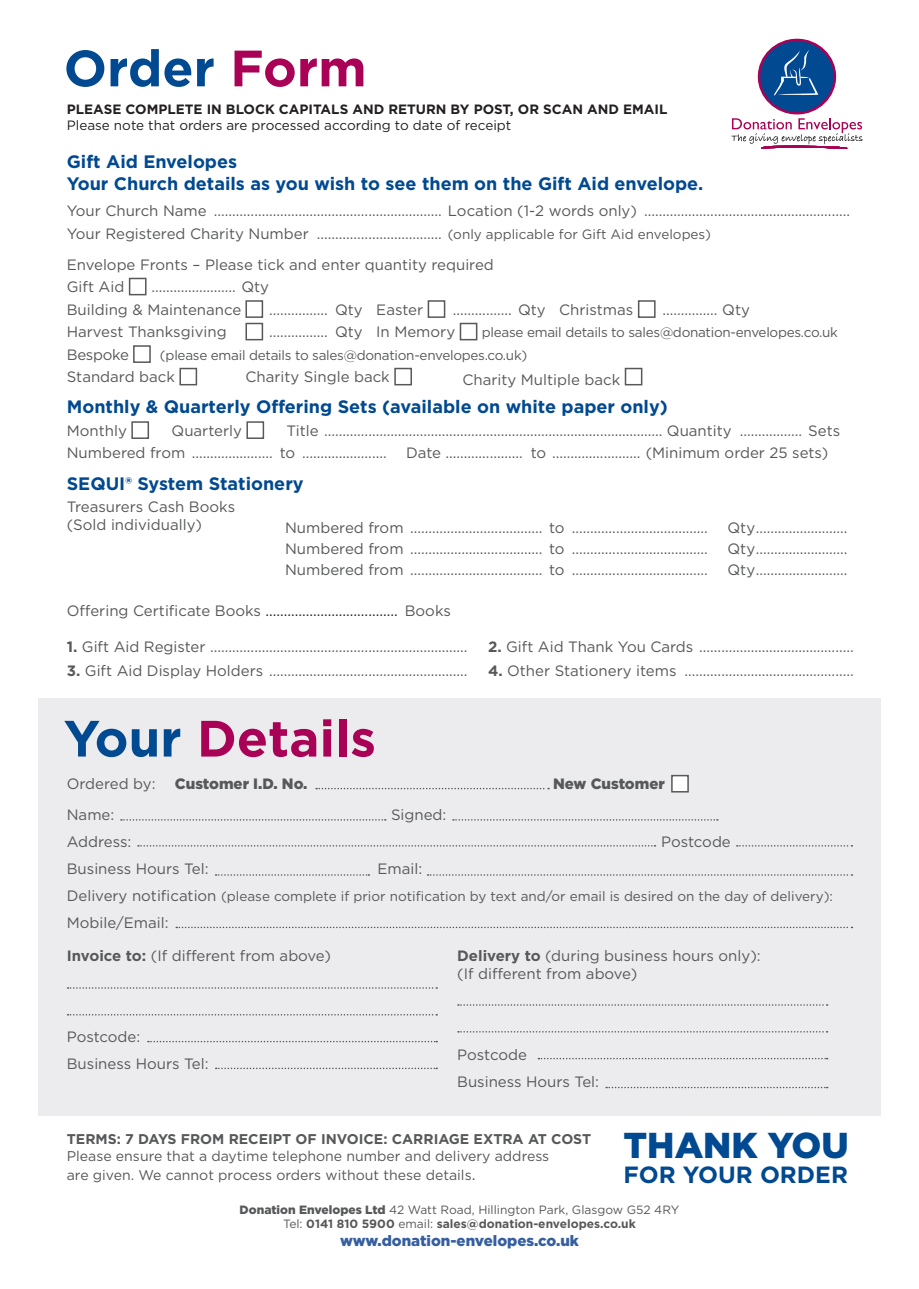
<style>
.page{position:relative;width:919px;height:1289px;background:#fff}
.page>*{position:absolute;margin:0;border:0;box-sizing:border-box;transform-origin:0 0}
.t1{font:700 51px "Gotham";color:#a90156}
.t2{font:700 51px "Gotham";color:#014990}
.t3{font:900 36px "Gotham";color:#014990}
.t4{font:700 23.4px "Gotham";color:#014990}
.t5{font:700 18px/21.6px "Gotham";color:#014990}
.t6{font:15px/22.5px "Gotham";color:#57585a}
.t7{font:15px "Gotham";color:#231f20}
.t8{font:900 15px "Gotham";color:#365fa0}
.t9{font:900 15px "Gotham";color:#57585a}
.t10{font:15px "Gotham";letter-spacing:-.02em;color:#57585a}
.t11{font:14.1px/18.8px "Gotham";color:#57585a}
.t12{font:700 14.1px "Gotham";color:#57585a}
.t13{font:13.5px "Gotham";letter-spacing:-.02em;color:#57585a}
.t14{font:13.5px "Gotham";color:#57585a}
.t15{font:700 13.5px "Gotham";color:#231f20}
.t16{font:13.5px "Gotham";color:#231f20}
.t17{font:12px/14.4px "Gotham";color:#57585a;text-align:center}
.s1{color:#a90156}
.s2{font-size:13.5px}
.s3{color:#57585a}
.s4{font-weight:700}
.s5{color:#014990}
.s6{font-size:15px}
.s7{font-size:15.6px}
.s8{font-weight:900}
</style>
<div class="page">
<div style="left:38px;top:698px;width:842px;height:417px;background:#ececee"></div>
<div style="left:129px;top:278px;width:17px;height:17px;border:2px solid #57585a"></div>
<div style="left:245px;top:300px;width:18px;height:18px;border:2px solid #57585a"></div>
<div style="left:427px;top:300px;width:18px;height:18px;border:2px solid #57585a"></div>
<div style="left:638px;top:300px;width:17px;height:18px;border:2px solid #57585a"></div>
<div style="left:245px;top:323px;width:18px;height:17px;border:2px solid #57585a"></div>
<div style="left:459px;top:323px;width:18px;height:17px;border:2px solid #57585a"></div>
<div style="left:133px;top:345px;width:18px;height:18px;border:2px solid #57585a"></div>
<div style="left:179px;top:368px;width:18px;height:17px;border:2px solid #57585a"></div>
<div style="left:394px;top:368px;width:18px;height:17px;border:2px solid #57585a"></div>
<div style="left:624px;top:368px;width:18px;height:17px;border:2px solid #57585a"></div>
<div style="left:131px;top:421px;width:18px;height:18px;border:2px solid #57585a"></div>
<div style="left:246px;top:421px;width:18px;height:18px;border:2px solid #57585a"></div>
<svg style="left:316px;top:787px;width:233px;height:2px"></svg>
<svg style="left:121px;top:819px;width:265px;height:1px"></svg>
<svg style="left:138px;top:845px;width:517px;height:1px"></svg>
<svg style="left:736px;top:845px;width:116px;height:1px"></svg>
<svg style="left:176px;top:926px;width:676px;height:2px"></svg>
<svg style="left:148px;top:1040px;width:289px;height:2px"></svg>
<svg style="left:538px;top:1057px;width:289px;height:2px"></svg>
<svg style="left:68px;top:987px;width:369px;height:1px"></svg>
<svg style="left:458px;top:1004px;width:369px;height:1px"></svg>
<svg style="left:216px;top:1067px;width:221px;height:2px"></svg>
<svg style="left:606px;top:1086px;width:221px;height:2px"></svg>
<svg style="left:68px;top:1014px;width:369px;height:1px"></svg>
<svg style="left:458px;top:1031px;width:369px;height:1px"></svg>
<svg style="left:215px;top:874px;width:154px;height:1px"></svg>
<svg style="left:427px;top:874px;width:425px;height:1px"></svg>
<svg style="left:453px;top:819px;width:264px;height:1px"></svg>
<div style="left:671px;top:774px;width:17px;height:18px;background:#fff;border:2px solid #57585a"></div>
<svg style="left:758px;top:39px;width:77px;height:75px"></svg>
<div style="left:757px;top:39px;width:79px;height:75px;border:1px solid #a90156;border-radius:50%"></div>
<div style="left:760px;top:41px;width:73px;height:71px;background:#014990;border-radius:50%"></div>
<svg style="left:773px;top:49px;width:45px;height:47px"></svg>
<svg style="left:731px;top:118px;width:131px;height:31px"></svg>
<h1 class="t2" style="left:64px;top:34px;width:304px">Order <span class="s1">Form</span></h1>
<p class="t15" style="left:67px;top:100px;width:602px">PLEASE COMPLETE IN BLOCK CAPITALS AND RETURN BY POST, OR SCAN AND EMAIL</p>
<p class="t16" style="left:67px;top:117px;width:446px">Please note that orders are processed according to date of receipt</p>
<p class="t5" style="left:67px;top:151px;width:638px">Gift Aid Envelopes<br>Your Church details as you wish to see them on the Gift Aid envelope.</p>
<p class="t6" style="left:67px;top:199px;width:784px">Your Church Name .............................................................. Location (1-2 words only) ........................................................<br>Your Registered Charity Number .................................. <span class="s2">(only applicable for Gift Aid envelopes)</span></p>
<p class="t6" style="left:67px;top:253px;width:428px">Envelope Fronts – Please tick and enter quantity required<br>Gift Aid</p>
<p class="t6" style="left:67px;top:275px;width:204px;text-indent:85px">....................... Qty<br>Building &amp; Maintenance</p>
<p class="t6" style="left:269px;top:298px;width:156px">................ Qty Easter</p>
<p class="t6" style="left:453px;top:298px;width:182px">................ Qty Christmas</p>
<p class="t6" style="left:662px;top:298px;width:89px">............... Qty</p>
<p class="t6" style="left:67px;top:320px;width:161px">Harvest Thanksgiving</p>
<p class="t6" style="left:269px;top:320px;width:188px">................ Qty In Memory</p>
<p class="t13" style="left:482px;top:324px;width:357px">please email details to sales@donation-envelopes.co.uk</p>
<p class="t10" style="left:67px;top:345px;width:64px">Bespoke</p>
<p class="t13" style="left:160px;top:346px;width:369px">(please email details to sales@donation-envelopes.co.uk)</p>
<p class="t6" style="left:67px;top:365px;width:110px">Standard back</p>
<p class="t6" style="left:245px;top:365px;width:146px">Charity Single back</p>
<p class="t6" style="left:462px;top:368px;width:159px">Charity Multiple back</p>
<p class="t5" style="left:67px;top:396px;width:602px">Monthly &amp; Quarterly Offering Sets (available on white paper only)</p>
<p class="t6" style="left:67px;top:419px;width:62px">Monthly</p>
<p class="t6" style="left:171px;top:419px;width:72px">Quarterly</p>
<p class="t6" style="left:67px;top:419px;width:775px;text-indent:220px">Title ............................................................................................ Quantity ................. Sets<br>Numbered from ...................... to .......................</p>
<p class="t6" style="left:406px;top:441px;width:424px">Date ..................... to ........................ (Minimum order 25 sets)</p>
<p class="t5" style="left:67px;top:472px;width:238px">SEQUI® System Stationery</p>
<p class="t6" style="left:67px;top:497px;width:170px;line-height:18px">Treasurers Cash Books (Sold individually)</p>
<p class="t6" style="left:285px;top:516px;width:424px">Numbered from .................................... to .....................................</p>
<p class="t6" style="left:727px;top:516px;width:122px">Qty.........................</p>
<p class="t6" style="left:285px;top:537px;width:424px">Numbered from .................................... to .....................................</p>
<p class="t6" style="left:727px;top:537px;width:122px">Qty.........................</p>
<p class="t6" style="left:285px;top:558px;width:424px">Numbered from .................................... to .....................................</p>
<p class="t6" style="left:727px;top:558px;width:122px">Qty.........................</p>
<p class="t7" style="left:67px;top:601px;width:386px"><span class="s3">Offering Certificate Books</span> .................................... <span class="s3">Books</span></p>
<p class="t6" style="left:67px;top:634px;width:402px"><span class="s4">1.</span> Gift Aid Register ......................................................................</p>
<p class="t6" style="left:488px;top:634px;width:367px"><span class="s4">2.</span> Gift Aid Thank You Cards ..........................................</p>
<p class="t6" style="left:67px;top:658px;width:402px"><span class="s4">3.</span> Gift Aid Display Holders ......................................................</p>
<p class="t6" style="left:488px;top:658px;width:367px"><span class="s4">4.</span> Other Stationery items ..............................................</p>
<h1 class="t1" style="left:64px;top:704px;width:314px"><span class="s5">Your</span> Details</h1>
<p class="t6" style="left:67px;top:771px;width:90px">Ordered by:</p>
<p class="t9" style="left:175px;top:773px;width:134px">Customer I.D. No.</p>
<p class="t9" style="left:553px;top:773px;width:113px">New Customer</p>
<p class="t6" style="left:67px;top:803px;width:49px">Name:</p>
<p class="t6" style="left:391px;top:803px;width:57px">Signed:</p>
<p class="t6" style="left:67px;top:830px;width:66px">Address:</p>
<p class="t6" style="left:661px;top:830px;width:71px">Postcode</p>
<p class="t6" style="left:67px;top:857px;width:143px">Business Hours Tel:</p>
<p class="t6" style="left:377px;top:857px;width:46px">Email:</p>
<p class="t14" style="left:67px;top:887px;width:767px"><span class="s6">Delivery notification</span> (please complete if prior notification by text and/or email is desired on the day of delivery):</p>
<p class="t6" style="left:67px;top:911px;width:103px">Mobile/Email:</p>
<p class="t6" style="left:67px;top:944px;width:265px"><span class="s4">Invoice to:</span> (If different from above)</p>
<p class="t6" style="left:457px;top:946px;width:305px;line-height:18px"><span class="s4">Delivery to</span> (during business hours only): (If different from above)</p>
<p class="t6" style="left:67px;top:1023px;width:143px;line-height:27px">Postcode:<br>Business Hours Tel:</p>
<p class="t6" style="left:457px;top:1041px;width:143px;line-height:27px">Postcode<br>Business Hours Tel:</p>
<h2 class="t3" style="left:623px;top:1120px;width:226px">THANK YOU</h2>
<h3 class="t4" style="left:623px;top:1159px;width:226px">FOR YOUR ORDER</h3>
<p class="t12" style="left:67px;top:1129px;width:526px">TERMS: 7 DAYS FROM RECEIPT OF INVOICE: CARRIAGE EXTRA AT COST</p>
<p class="t11" style="left:67px;top:1145px;width:484px">Please ensure that a daytime telephone number and delivery address are given. We cannot process orders without these details<span class="s7">.</span></p>
<p class="t17" style="left:240px;top:1202px;width:441px"><span class="s8">Donation Envelopes Ltd</span> 42 Watt Road, Hillington Park, Glasgow G52 4RY<br>Tel: <span class="s4">0141 810 5900</span> email: <span class="s4">sales@donation-envelopes.co.uk</span></p>
<p class="t8" style="left:340px;top:1230px;width:240px">www.donation-envelopes.co.uk</p>
</div>
